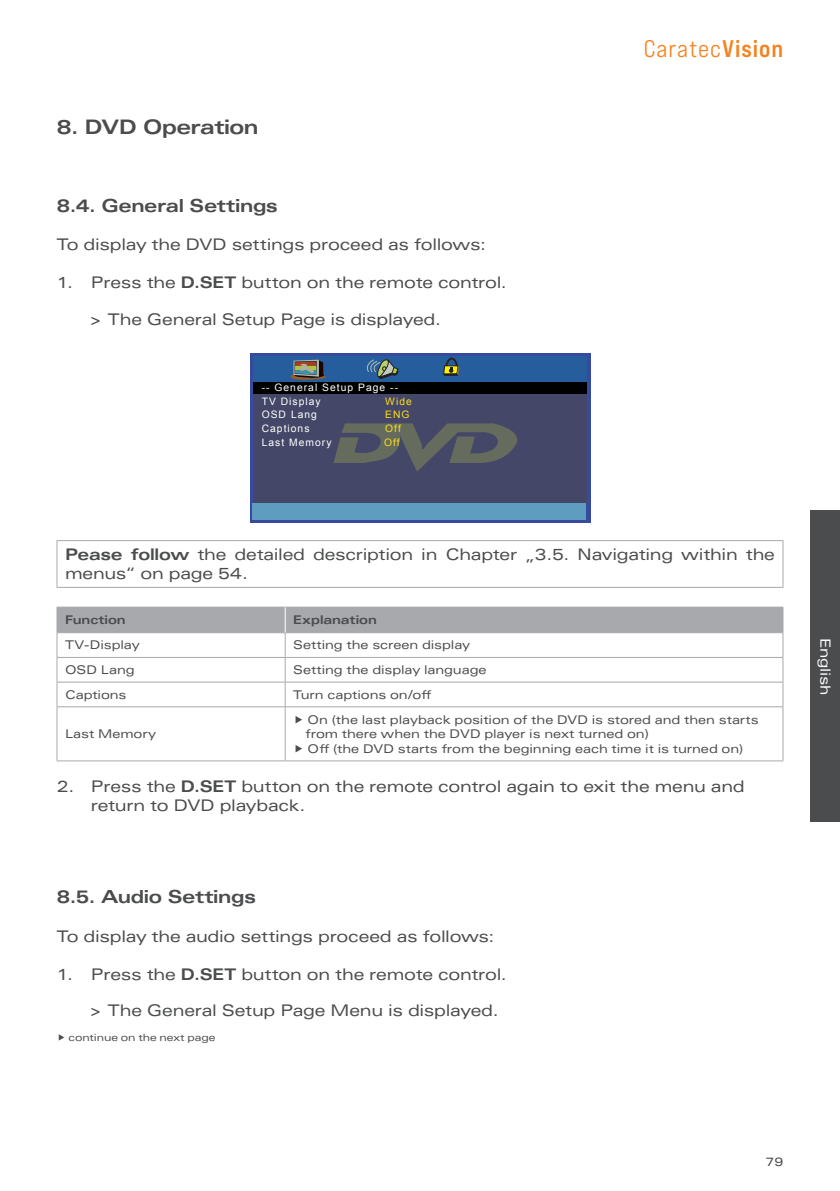
<style>
.page{position:relative;width:840px;height:1191px;background:#fff}
.page>*{position:absolute;margin:0;border:0;box-sizing:border-box;transform-origin:0 0}
.t1{font:24px "Bebas Neue Pro Exp Md";letter-spacing:.04em;color:#f58220}
.t2{font:700 expanded 20px "Univers LT Pro";letter-spacing:-.03em;color:#4b4c4d}
.t3{font:700 expanded 18px "Univers LT Pro";letter-spacing:-.025em;color:#4b4c4d}
.t4{font:expanded 16px/19.2px "Univers LT Pro";letter-spacing:-.02em;color:#4b4c4d}
.t5{font:expanded 14px "Univers LT Pro";letter-spacing:-.02em;color:#fff}
.t6{font:expanded 12px/14.4px "Univers LT Pro";letter-spacing:-.01em;color:#4b4c4d}
.t7{font:700 expanded 12px "Univers LT Pro";letter-spacing:-.01em;color:#4b4c4d}
.t8{font:10.2px "Arial";letter-spacing:.1em;color:#fff}
.t9{font:10.2px "Arial";letter-spacing:.1em;color:#ffdd17}
.t10{font:expanded 10px "Univers LT Pro";letter-spacing:-.005em;color:#4b4c4d}
.s1{font-weight:700}
.s2{font-family:"Bebas Neue Pro Exp Bd"}
</style>
<div class="page">
<div style="left:809px;top:510px;width:30px;height:312px;background:#4b4c4d"></div>
<hr style="left:57px;top:540px;width:725px;height:1px;background:#a8a9ad">
<hr style="left:57px;top:541px;width:1px;height:46px;background:#a8a9ad">
<hr style="left:782px;top:541px;width:1px;height:46px;background:#a8a9ad">
<hr style="left:57px;top:587px;width:725px;height:1px;background:#a8a9ad">
<hr style="left:57px;top:706px;width:228px;height:1px;background:#a8a9ad">
<hr style="left:57px;top:707px;width:1px;height:53px;background:#a8a9ad">
<hr style="left:285px;top:706px;width:497px;height:1px;background:#a8a9ad">
<hr style="left:285px;top:707px;width:1px;height:53px;background:#a8a9ad">
<hr style="left:782px;top:707px;width:1px;height:53px;background:#a8a9ad">
<hr style="left:57px;top:760px;width:228px;height:1px;background:#a8a9ad">
<hr style="left:285px;top:760px;width:497px;height:1px;background:#a8a9ad">
<svg style="left:57px;top:607px;width:726px;height:99px"></svg>
<div style="left:249px;top:353px;width:341px;height:169px;background:#364b9f"></div>
<div style="left:253px;top:380px;width:334px;height:15px;background:#000"></div>
<div style="left:253px;top:394px;width:334px;height:110px;background:#444767"></div>
<div style="left:252px;top:504px;width:333px;height:16px;background:#5e9dc0"></div>
<div style="left:253px;top:356px;width:334px;height:25px;background:#265d9d"></div>
<svg style="left:333px;top:423px;width:184px;height:48px"></svg>
<svg style="left:290px;top:360px;width:36px;height:20px"></svg>
<svg style="left:366px;top:359px;width:32px;height:20px"></svg>
<svg style="left:443px;top:357px;width:16px;height:19px"></svg>
<p class="t2" style="left:57px;top:115px;width:203px">8. DVD Operation</p>
<p class="t3" style="left:57px;top:195px;width:222px">8.4. General Settings</p>
<p class="t4" style="left:57px;top:234px;width:430px">To display the DVD settings proceed as follows:</p>
<p class="t4" style="left:57px;top:273px;width:451px">1. Press the <span class="s1">D.SET</span> button on the remote control.</p>
<p class="t4" style="left:91px;top:309px;width:351px">&gt; The General Setup Page is displayed.</p>
<p class="t8" style="left:261px;top:381px;width:138px">-- General Setup Page --</p>
<p class="t8" style="left:261px;top:394px;width:60px">TV Display</p>
<p class="t9" style="left:385px;top:394px;width:28px">Wide</p>
<p class="t8" style="left:261px;top:408px;width:57px">OSD Lang</p>
<p class="t9" style="left:385px;top:408px;width:26px">ENG</p>
<p class="t8" style="left:261px;top:422px;width:49px">Captions</p>
<p class="t9" style="left:385px;top:422px;width:17px">Off</p>
<p class="t8" style="left:261px;top:435px;width:71px">Last Memory</p>
<p class="t9" style="left:384px;top:435px;width:17px">Off</p>
<h1 class="t1" style="left:643px;top:34px;width:141px">Caratec<span class="s2">Vision</span></h1>
<p class="t4" style="left:65px;top:544px;width:711px"><span class="s1">Pease follow</span> the detailed description in Chapter „3.5. Navigating within the menus“ on page 54.</p>
<p class="t7" style="left:65px;top:613px;width:62px">Function</p>
<p class="t7" style="left:293px;top:613px;width:85px">Explanation</p>
<p class="t6" style="left:65px;top:638px;width:76px">TV-Display</p>
<p class="t6" style="left:293px;top:638px;width:178px">Setting the screen display</p>
<p class="t6" style="left:65px;top:662px;width:71px">OSD Lang</p>
<p class="t6" style="left:293px;top:662px;width:195px">Setting the display language</p>
<p class="t6" style="left:65px;top:687px;width:63px">Captions</p>
<p class="t6" style="left:293px;top:687px;width:140px">Turn captions on/off</p>
<p class="t6" style="left:65px;top:726px;width:93px">Last Memory</p>
<p class="t6" style="left:305px;top:712px;width:454px">On (the last playback position of the DVD is stored and then starts from there when the DVD player is next turned on)<br>Off (the DVD starts from the beginning each time it is turned on)</p>
<p class="t4" style="left:91px;top:776px;width:655px;text-indent:-34px">2. Press the <span class="s1">D.SET</span> button on the remote control again to exit the menu and return to DVD playback.</p>
<p class="t3" style="left:57px;top:886px;width:201px">8.5. Audio Settings</p>
<p class="t4" style="left:57px;top:926px;width:439px">To display the audio settings proceed as follows:</p>
<p class="t4" style="left:57px;top:964px;width:451px">1. Press the <span class="s1">D.SET</span> button on the remote control.</p>
<p class="t4" style="left:91px;top:1001px;width:409px">&gt; The General Setup Page Menu is displayed.</p>
<p class="t10" style="left:68px;top:1031px;width:148px">continue on the next page</p>
<p class="t5" style="left:833px;top:637px;width:59px;rotate:90deg">English</p>
<p class="t6" style="left:765px;top:1154px;width:19px">79</p>
</div>
